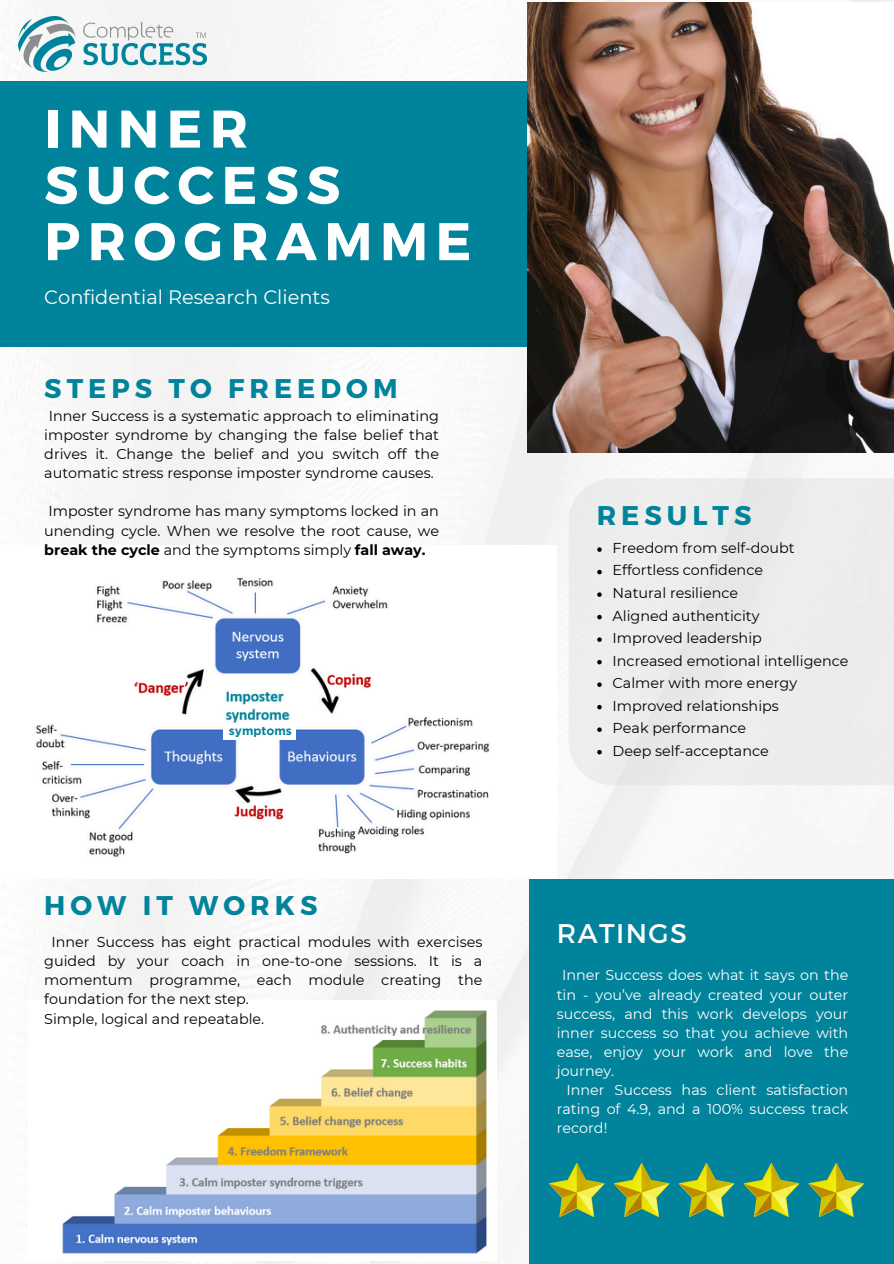
<style>
.page{position:relative;width:894px;height:1264px;background:#fff}
.page>*{position:absolute;margin:0;border:0;box-sizing:border-box;transform-origin:0 0}
.t1{font:700 52.95px/56.2px "Montserrat";letter-spacing:.14em;color:#fff}
.t2{font:700 27px "Montserrat";letter-spacing:.185em;color:#00839b}
.t3{font:27px "Montserrat";letter-spacing:.055em;color:#fff}
.t4{font:19.35px "Montserrat";color:#fff}
.t5{font:14.4px/19.2px "Montserrat";color:#000}
.t6{font:14.4px "Montserrat";color:#fff}
.t7{font:700 12px "Gotham";color:#00839b}
.s1{font-weight:700}
</style>
<div class="page">
<img style="left:0;top:0;width:893px;height:1263px">
<div style="left:0;top:82px;width:614px;height:265px;background:#00839b"></div>
<img style="left:527px;top:2px;width:366px;height:450px">
<div style="left:568px;top:478px;width:325px;height:307px;background:#ecedec"></div>
<div style="left:529px;top:879px;width:364px;height:384px;background:#00839b"></div>
<img style="left:19px;top:16px;width:188px;height:55px">
<img style="left:0;top:545px;width:556px;height:333px">
<img style="left:29px;top:1000px;width:467px;height:260px">
<img style="left:549px;top:1163px;width:314px;height:53px">
<div style="left:223px;top:724px;width:73px;height:15px;background:#fff"></div>
<svg style="left:597px;top:547px;width:4px;height:5px"></svg>
<svg style="left:597px;top:570px;width:4px;height:4px"></svg>
<svg style="left:597px;top:592px;width:4px;height:5px"></svg>
<svg style="left:597px;top:615px;width:4px;height:4px"></svg>
<svg style="left:597px;top:637px;width:4px;height:5px"></svg>
<svg style="left:597px;top:660px;width:4px;height:4px"></svg>
<svg style="left:597px;top:682px;width:4px;height:5px"></svg>
<svg style="left:597px;top:705px;width:4px;height:4px"></svg>
<svg style="left:597px;top:727px;width:4px;height:5px"></svg>
<svg style="left:597px;top:750px;width:4px;height:4px"></svg>
<h5 class="t1" style="left:44px;top:98px;width:428px">INNER<br>SUCCESS<br>PROGRAMME</h5>
<h5 class="t4" style="left:44px;top:285px;width:287px">Confidential Research Clients</h5>
<p class="t2" style="left:44px;top:371px;width:354px">STEPS TO FREEDOM</p>
<h3 class="t5" style="left:44px;top:406px;width:396px;text-align:center">Inner Success is a systematic approach to eliminating imposter syndrome by changing the false belief that drives it. Change the belief and you switch off the automatic stress response imposter syndrome causes.</h3>
<h5 class="t5" style="left:44px;top:501px;width:396px;text-align:justify">Imposter syndrome has many symptoms locked in an unending cycle. When we resolve the root cause, we <span class="s1">break the cycle</span> and the symptoms simply <span class="s1">fall away.</span></h5>
<p class="t7" style="left:229px;top:723px;width:65px">symptoms</p>
<h2 class="t2" style="left:44px;top:888px;width:274px">HOW IT WORKS</h2>
<p class="t5" style="left:44px;top:932px;width:439px;text-indent:7px">Inner Success has eight practical modules with exercises guided by your coach in one-to-one sessions. It is a momentum programme, each module creating the foundation for the next step.<br>Simple, logical and repeatable.</p>
<p class="t2" style="left:596px;top:498px;width:156px">RESULTS</p>
<p class="t5" style="left:612px;top:538px;width:184px">Freedom from self-doubt</p>
<p class="t5" style="left:612px;top:560px;width:152px">Effortless confidence</p>
<p class="t5" style="left:612px;top:583px;width:127px">Natural resilience</p>
<p class="t5" style="left:612px;top:605px;width:148px">Aligned authenticity</p>
<p class="t5" style="left:612px;top:628px;width:151px">Improved leadership</p>
<p class="t5" style="left:612px;top:650px;width:237px">Increased emotional intelligence</p>
<p class="t5" style="left:612px;top:673px;width:186px">Calmer with more energy</p>
<p class="t5" style="left:612px;top:695px;width:168px">Improved relationships</p>
<p class="t5" style="left:612px;top:718px;width:135px">Peak performance</p>
<p class="t5" style="left:612px;top:740px;width:158px">Deep self-acceptance</p>
<h2 class="t3" style="left:556px;top:916px;width:132px">RATINGS</h2>
<h5 class="t6" style="left:562px;top:966px;width:288px">Inner Success does what it says on the</h5>
<h5 class="t6" style="left:556px;top:985px;width:293px">tin - you’ve already created your outer</h5>
<h5 class="t6" style="left:556px;top:1004px;width:293px">success, and this work develops your</h5>
<h5 class="t6" style="left:556px;top:1023px;width:293px">inner success so that you achieve with</h5>
<h5 class="t6" style="left:556px;top:1042px;width:293px">ease, enjoy your work and love the</h5>
<h5 class="t6" style="left:556px;top:1062px;width:59px">journey.</h5>
<h5 class="t6" style="left:566px;top:1081px;width:283px">Inner Success has client satisfaction</h5>
<h5 class="t6" style="left:556px;top:1100px;width:293px">rating of 4.9, and a 100% success track</h5>
<h5 class="t6" style="left:556px;top:1119px;width:52px">record!</h5>
</div>
